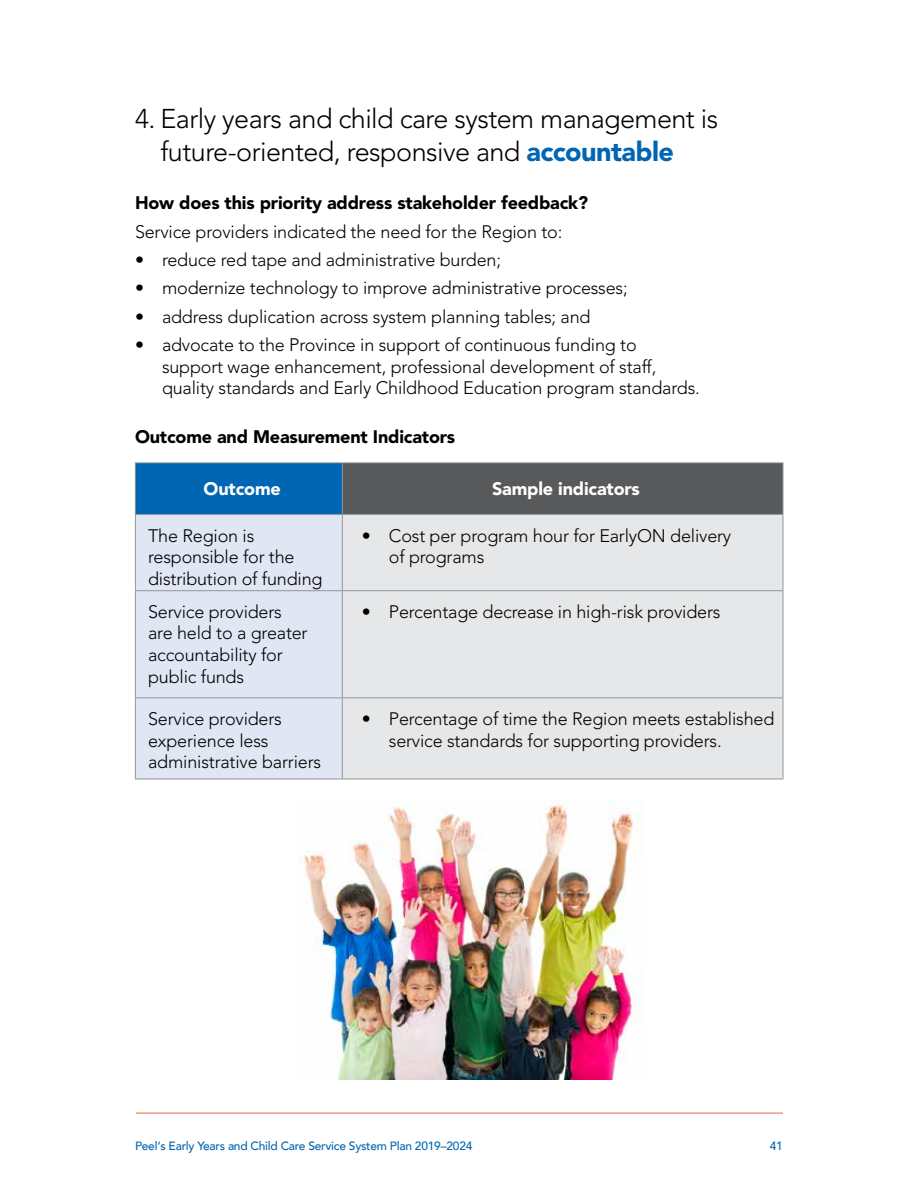
<style>
.page{position:relative;width:918px;height:1188px;background:#fff}
.page>*{position:absolute;margin:0;border:0;box-sizing:border-box;transform-origin:0 0}
.t1{font:300 27px/32.4px "Avenir LT Std";letter-spacing:-.02em;color:#000}
.t2{font:300 18px/21.6px "Avenir LT Std";letter-spacing:-.01em;color:#000}
.t3{font:900 18px "Avenir LT Std";letter-spacing:-.01em;color:#000}
.t4{font:900 18px "Avenir LT Std";letter-spacing:-.01em;color:#fff}
.t5{font:500 12px "Avenir";letter-spacing:-.02em;color:#0066b3}
.s1{font-weight:900;color:#0066b3}
</style>
<div class="page">
<hr style="left:136px;top:1112px;width:647px;height:2px;background:#eb9c78">
<div style="left:135px;top:463px;width:207px;height:51px;background:#0066b3"></div>
<div style="left:342px;top:463px;width:441px;height:51px;background:#58595b"></div>
<div style="left:136px;top:515px;width:206px;height:264px;background:#e1e6f4"></div>
<div style="left:343px;top:515px;width:440px;height:264px;background:#e6e7e8"></div>
<hr style="left:135px;top:462px;width:207px;height:1px;background:#939598">
<hr style="left:135px;top:463px;width:1px;height:51px;background:#939598">
<hr style="left:342px;top:462px;width:441px;height:1px;background:#939598">
<hr style="left:342px;top:463px;width:1px;height:51px;background:#939598">
<hr style="left:783px;top:463px;width:1px;height:51px;background:#939598">
<hr style="left:135px;top:514px;width:207px;height:1px;background:#939598">
<hr style="left:135px;top:515px;width:1px;height:75px;background:#939598">
<hr style="left:342px;top:514px;width:441px;height:1px;background:#939598">
<hr style="left:342px;top:515px;width:1px;height:75px;background:#939598">
<hr style="left:783px;top:515px;width:1px;height:75px;background:#939598">
<hr style="left:135px;top:590px;width:207px;height:1px;background:#939598">
<hr style="left:135px;top:591px;width:1px;height:106px;background:#939598">
<hr style="left:342px;top:590px;width:441px;height:1px;background:#939598">
<hr style="left:342px;top:591px;width:1px;height:106px;background:#939598">
<hr style="left:783px;top:591px;width:1px;height:106px;background:#939598">
<hr style="left:135px;top:697px;width:207px;height:1px;background:#939598">
<hr style="left:135px;top:698px;width:1px;height:81px;background:#939598">
<hr style="left:342px;top:697px;width:441px;height:1px;background:#939598">
<hr style="left:342px;top:698px;width:1px;height:81px;background:#939598">
<hr style="left:783px;top:698px;width:1px;height:81px;background:#939598">
<hr style="left:135px;top:779px;width:207px;height:1px;background:#939598">
<hr style="left:342px;top:779px;width:441px;height:1px;background:#939598">
<img style="left:297px;top:801px;width:346px;height:279px">
<h1 class="t1" style="left:160px;top:103px;width:559px;text-indent:-25px">4. Early years and child care system management is future-oriented, responsive and <span class="s1">accountable</span></h1>
<p class="t3" style="left:135px;top:192px;width:455px">How does this priority address stakeholder feedback?</p>
<p class="t2" style="left:135px;top:221px;width:429px">Service providers indicated the need for the Region to:</p>
<p class="t2" style="left:135px;top:249px;width:368px">• reduce red tape and administrative burden;</p>
<p class="t2" style="left:135px;top:278px;width:494px">• modernize technology to improve administrative processes;</p>
<p class="t2" style="left:135px;top:306px;width:457px">• address duplication across system planning tables; and</p>
<p class="t2" style="left:162px;top:334px;width:539px;text-indent:-27px">• advocate to the Province in support of continuous funding to support wage enhancement, professional development of staff, quality standards and Early Childhood Education program standards.</p>
<p class="t3" style="left:135px;top:426px;width:322px">Outcome and Measurement Indicators</p>
<p class="t4" style="left:204px;top:478px;width:79px">Outcome</p>
<p class="t4" style="left:492px;top:478px;width:149px">Sample indicators</p>
<p class="t2" style="left:148px;top:525px;width:176px">The Region is responsible for the distribution of funding</p>
<p class="t2" style="left:389px;top:525px;width:344px;text-indent:-27px">• Cost per program hour for EarlyON delivery of programs</p>
<p class="t2" style="left:148px;top:601px;width:161px">Service providers are held to a greater accountability for public funds</p>
<p class="t2" style="left:362px;top:601px;width:360px">• Percentage decrease in high-risk providers</p>
<p class="t2" style="left:148px;top:708px;width:175px">Service providers experience less administrative barriers</p>
<p class="t2" style="left:389px;top:708px;width:387px;text-indent:-27px">• Percentage of time the Region meets established service standards for supporting providers.</p>
<p class="t5" style="left:135px;top:1136px;width:339px">Peel‘s Early Years and Child Care Service System Plan 2019–2024</p>
<p class="t5" style="left:770px;top:1136px;width:15px">41</p>
</div>
